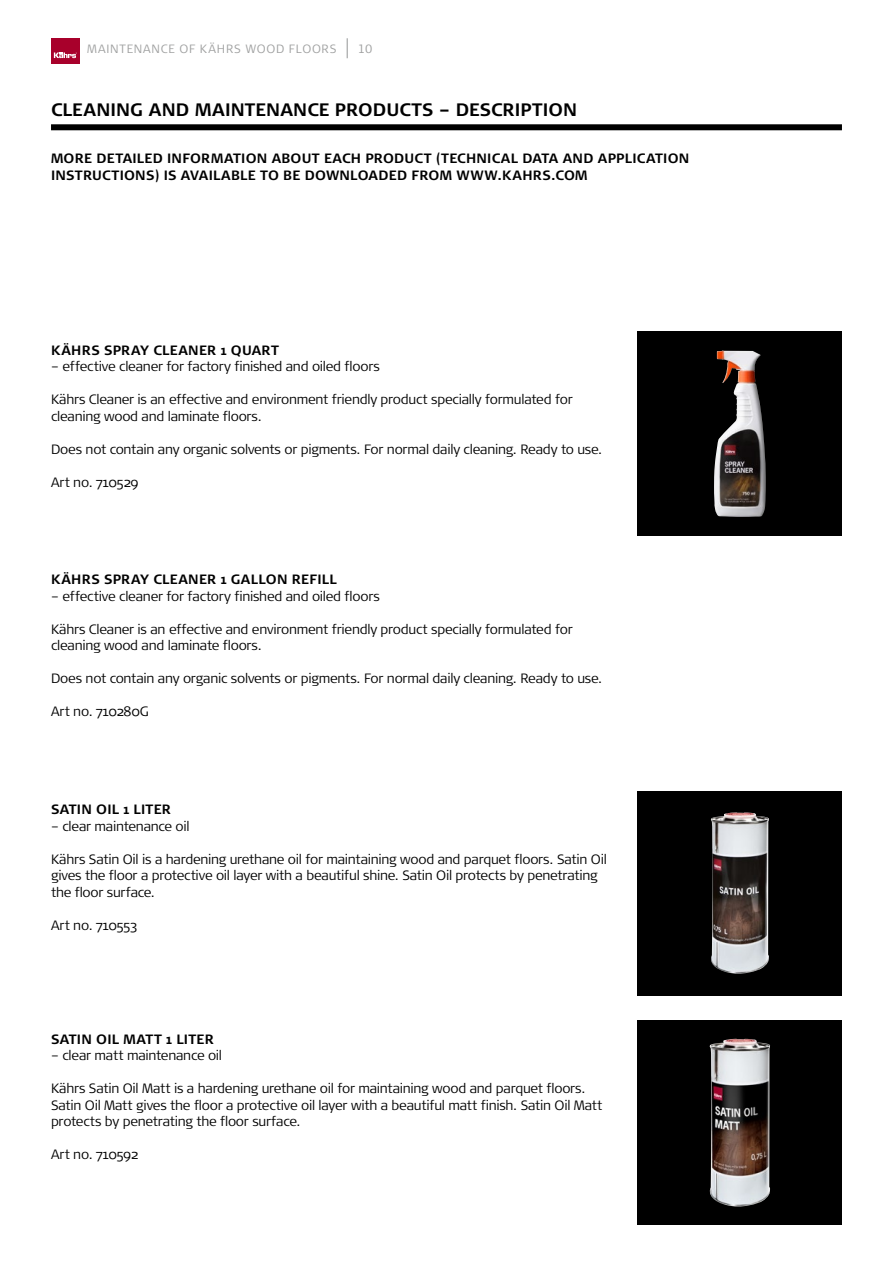
<style>
.page{position:relative;width:893px;height:1263px;background:#fff}
.page>*{position:absolute;margin:0;border:0;box-sizing:border-box;transform-origin:0 0}
.t1{font:700 18px "Signa Pro";letter-spacing:.005em;color:#000}
.t2{font:300 13.5px/16.5px "Signa Pro";letter-spacing:-.02em;color:#000}
.t3{font:700 13.5px/16.5px "Signa Pro";letter-spacing:.02em;color:#000}
.t4{font:300 12px "Signa Pro";letter-spacing:.06em;color:#a0a1a1}
</style>
<div class="page">
<div style="left:51px;top:38px;width:29px;height:25px;background:#a8002b"></div>
<svg style="left:54px;top:52px;width:23px;height:6px"></svg>
<div style="left:638px;top:332px;width:204px;height:204px;background:#000"></div>
<img style="left:714px;top:351px;width:52px;height:166px">
<div style="left:638px;top:791px;width:204px;height:204px;background:#000"></div>
<img style="left:710px;top:812px;width:59px;height:162px">
<div style="left:638px;top:1020px;width:204px;height:205px;background:#000"></div>
<img style="left:709px;top:1039px;width:61px;height:168px">
<svg style="left:347px;top:38px;width:1px;height:20px"></svg>
<div style="left:51px;top:124px;width:791px;height:6px;background:#000"></div>
<p class="t4" style="left:87px;top:42px;width:251px">MAINTENANCE OF KÄHRS WOOD FLOORS</p>
<p class="t4" style="left:358px;top:42px;width:16px">10</p>
<h1 class="t1" style="left:51px;top:99px;width:528px">CLEANING AND MAINTENANCE PRODUCTS – DESCRIPTION</h1>
<p class="t3" style="left:51px;top:150px;width:640px">MORE DETAILED INFORMATION ABOUT EACH PRODUCT (TECHNICAL DATA AND APPLICATION<br>INSTRUCTIONS) IS AVAILABLE TO BE DOWNLOADED FROM WWW.KAHRS.COM</p>
<p class="t3" style="left:51px;top:342px;width:229px">KÄHRS SPRAY CLEANER 1 QUART</p>
<p class="t2" style="left:51px;top:358px;width:330px">– effective cleaner for factory finished and oiled floors</p>
<p class="t2" style="left:51px;top:391px;width:523px">Kährs Cleaner is an effective and environment friendly product specially formulated for cleaning wood and laminate floors.</p>
<p class="t2" style="left:51px;top:441px;width:553px">Does not contain any organic solvents or pigments. For normal daily cleaning. Ready to use.</p>
<p class="t2" style="left:51px;top:474px;width:89px">Art no. 710529</p>
<p class="t3" style="left:51px;top:571px;width:287px">KÄHRS SPRAY CLEANER 1 GALLON REFILL</p>
<p class="t2" style="left:51px;top:588px;width:330px">– effective cleaner for factory finished and oiled floors</p>
<p class="t2" style="left:51px;top:621px;width:523px">Kährs Cleaner is an effective and environment friendly product specially formulated for cleaning wood and laminate floors.</p>
<p class="t2" style="left:51px;top:670px;width:553px">Does not contain any organic solvents or pigments. For normal daily cleaning. Ready to use.</p>
<p class="t2" style="left:51px;top:703px;width:99px">Art no. 710280G</p>
<p class="t3" style="left:51px;top:801px;width:122px">SATIN OIL 1 LITER</p>
<p class="t2" style="left:51px;top:817px;width:140px">– clear maintenance oil</p>
<p class="t2" style="left:51px;top:850px;width:557px">Kährs Satin Oil is a hardening urethane oil for maintaining wood and parquet floors. Satin Oil gives the floor a protective oil layer with a beautiful shine. Satin Oil protects by penetrating the floor surface.</p>
<p class="t2" style="left:51px;top:916px;width:87px">Art no. 710553</p>
<p class="t3" style="left:51px;top:1030px;width:165px">SATIN OIL MATT 1 LITER</p>
<p class="t2" style="left:51px;top:1047px;width:173px">– clear matt maintenance oil</p>
<p class="t2" style="left:51px;top:1080px;width:553px">Kährs Satin Oil Matt is a hardening urethane oil for maintaining wood and parquet floors.<br>Satin Oil Matt gives the floor a protective oil layer with a beautiful matt finish. Satin Oil Matt protects by penetrating the floor surface.</p>
<p class="t2" style="left:51px;top:1146px;width:88px">Art no. 710592</p>
</div>
